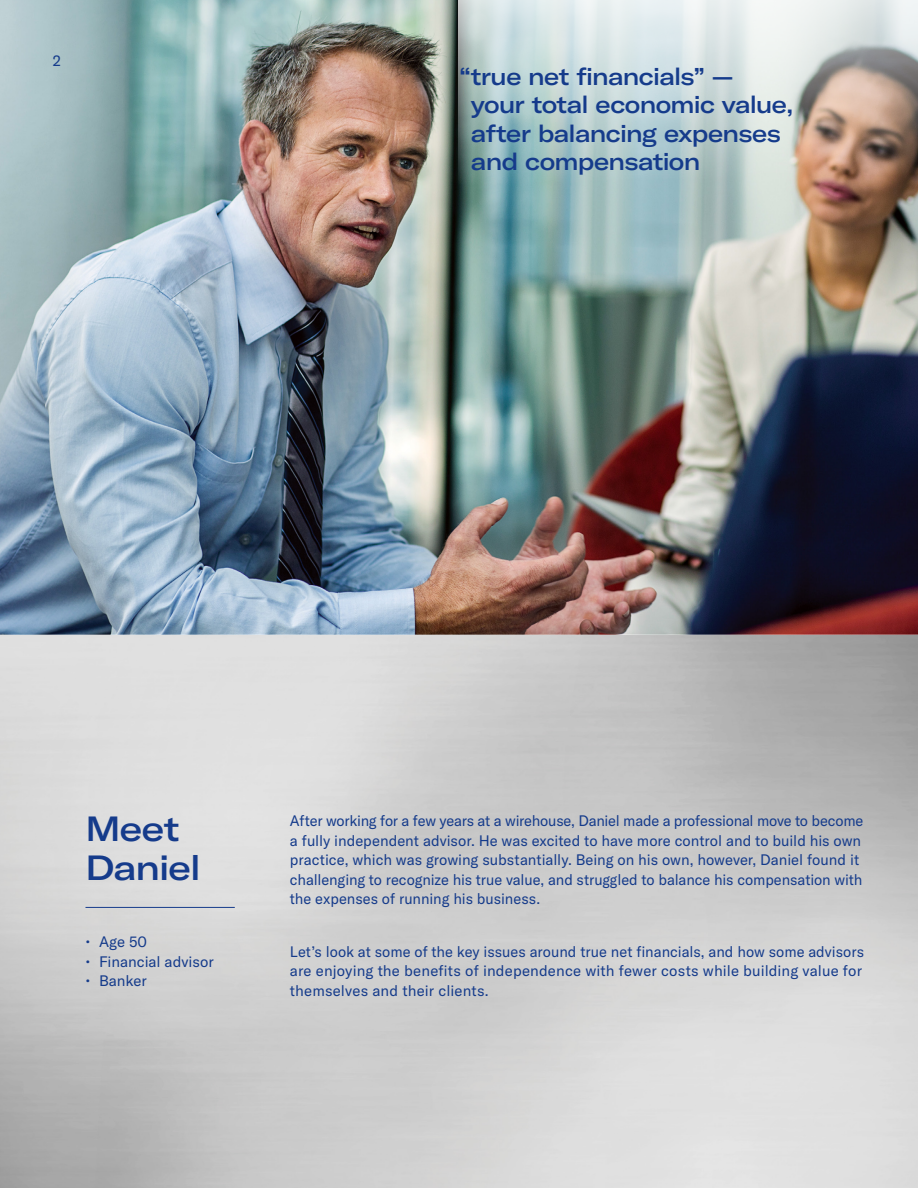
<style>
.page{position:relative;width:918px;height:1188px;background:#fff}
.page>*{position:absolute;margin:0;border:0;box-sizing:border-box;transform-origin:0 0}
.t1{font:500 expanded 34.5px/39px "GT America";letter-spacing:-.025em;color:#153b8b}
.t2{font:500 expanded 24px/28.5px "GT America";letter-spacing:-.03em;color:#153b8b}
.t3{font:15px/19.5px "GT America";color:#153b8b}
</style>
<div class="page">
<img style="left:0;top:0;width:918px;height:635px">
<img style="left:459px;top:0;width:459px;height:266px">
<svg style="left:0;top:635px;width:918px;height:553px;background:#cecece"></svg>
<hr style="left:85px;top:907px;width:150px;height:1px;background:#153b8b">
<p class="t3" style="left:53px;top:51px;width:10px">2</p>
<h2 class="t2" style="left:471px;top:62px;width:324px;text-indent:-12px">“true net financials” — your total economic value, after balancing expenses and compensation</h2>
<h1 class="t1" style="left:86px;top:809px;width:117px">Meet<br>Daniel</h1>
<p class="t3" style="left:86px;top:932px;width:63px">• Age 50</p>
<p class="t3" style="left:86px;top:952px;width:130px">• Financial advisor</p>
<p class="t3" style="left:86px;top:971px;width:63px">• Banker</p>
<p class="t3" style="left:290px;top:811px;width:575px">After working for a few years at a wirehouse, Daniel made a professional move to become a fully independent advisor. He was excited to have more control and to build his own practice, which was growing substantially. Being on his own, however, Daniel found it challenging to recognize his true value, and struggled to balance his compensation with the expenses of running his business.</p>
<p class="t3" style="left:290px;top:942px;width:576px">Let’s look at some of the key issues around true net financials, and how some advisors are enjoying the benefits of independence with fewer costs while building value for themselves and their clients.</p>
</div>
